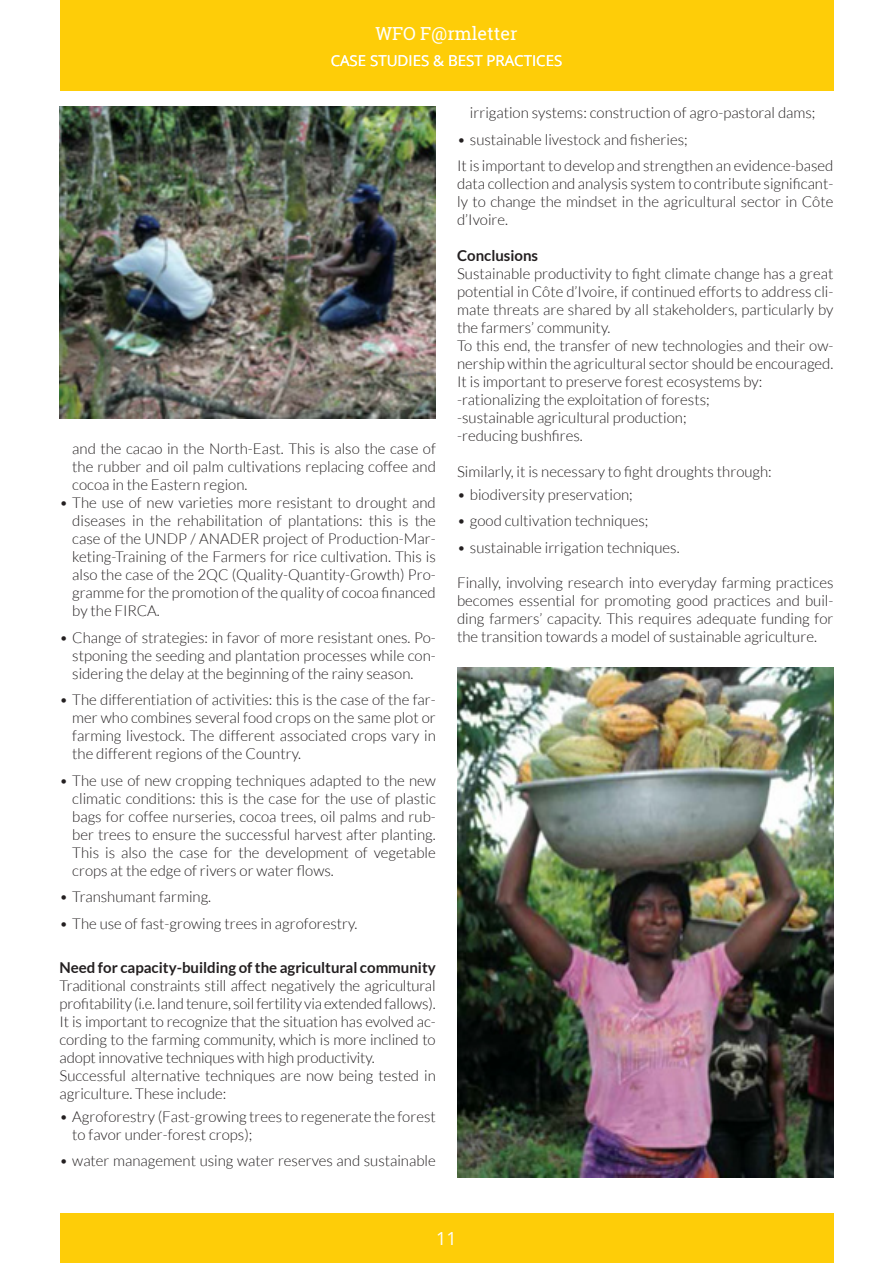
<style>
.page{position:relative;width:893px;height:1263px;background:#fff}
.page>*{position:absolute;margin:0;border:0;box-sizing:border-box;transform-origin:0 0}
.t1{font:18px "Roboto Slab";color:#fff}
.t2{font:18px "Open Sans";color:#fff}
.t3{font:300 15px/18px "Lato";color:#231f20;text-align:justify}
.t4{font:700 15px "Lato";color:#231f20}
.t5{font:15px "Open Sans";color:#fff}
</style>
<div class="page">
<div style="left:60px;top:0;width:773px;height:90px;background:#fecd08"></div>
<div style="left:60px;top:1213px;width:773px;height:50px;background:#fecd08"></div>
<img style="left:60px;top:106px;width:376px;height:313px">
<img style="left:457px;top:668px;width:376px;height:510px">
<p class="t1" style="left:375px;top:21px;width:144px">WFO F@rmletter</p>
<p class="t5" style="left:331px;top:51px;width:233px">CASE STUDIES &amp; BEST PRACTICES</p>
<p class="t3" style="left:72px;top:440px;width:365px">and the cacao in the North-East. This is also the case of the rubber and oil palm cultivations replacing coffee and cocoa in the Eastern region.</p>
<p class="t3" style="left:72px;top:494px;width:365px;text-indent:-13px">• The use of new varieties more resistant to drought and diseases in the rehabilitation of plantations: this is the case of the UNDP / ANADER project of Production-Mar&shy;keting-Training of the Farmers for rice cultivation. This is also the case of the 2QC (Quality-Quantity-Growth) Pro&shy;gramme for the promotion of the quality of cocoa financed by the FIRCA.</p>
<p class="t3" style="left:72px;top:628px;width:365px;text-indent:-13px">• Change of strategies: in favor of more resistant ones. Po&shy;stponing the seeding and plantation processes while con&shy;sidering the delay at the beginning of the rainy season.</p>
<p class="t3" style="left:72px;top:691px;width:365px;text-indent:-13px">• The differentiation of activities: this is the case of the far&shy;mer who combines several food crops on the same plot or farming livestock. The different associated crops vary in the different regions of the Country.</p>
<p class="t3" style="left:72px;top:771px;width:365px;text-indent:-13px">• The use of new cropping techniques adapted to the new climatic conditions: this is the case for the use of plastic bags for coffee nurseries, cocoa trees, oil palms and rub&shy;ber trees to ensure the successful harvest after planting.<br>This is also the case for the development of vegetable crops at the edge of rivers or water flows.</p>
<p class="t3" style="left:60px;top:888px;width:153px">• Transhumant farming.</p>
<p class="t3" style="left:60px;top:914px;width:300px">• The use of fast-growing trees in agroforestry.</p>
<p class="t4" style="left:60px;top:959px;width:378px">Need for capacity-building of the agricultural community</p>
<p class="t3" style="left:60px;top:977px;width:378px;text-align:left">Traditional constraints still affect negatively the agricultural profitability (i.e. land tenure, soil fertility via extended fallows).<br>It is important to recognize that the situation has evolved ac&shy;cording to the farming community, which is more inclined to adopt innovative techniques with high productivity.<br>Successful alternative techniques are now being tested in agriculture. These include:</p>
<p class="t3" style="left:72px;top:1107px;width:365px;text-indent:-13px">• Agroforestry (Fast-growing trees to regenerate the forest to favor under-forest crops);</p>
<p class="t3" style="left:60px;top:1152px;width:378px">• water management using water reserves and sustainable</p>
<p class="t3" style="left:470px;top:104px;width:347px">irrigation systems: construction of agro-pastoral dams;</p>
<p class="t3" style="left:457px;top:126px;width:378px;line-height:26.5px">• sustainable livestock and fisheries;<br>It is important to develop and strengthen an evidence-based</p>
<p class="t3" style="left:457px;top:175px;width:378px">data collection and analysis system to contribute significant&shy;ly to change the mindset in the agricultural sector in Côte d’Ivoire.</p>
<p class="t4" style="left:457px;top:247px;width:83px">Conclusions</p>
<p class="t3" style="left:457px;top:265px;width:378px;text-align:left">Sustainable productivity to fight climate change has a great potential in Côte d’Ivoire, if continued efforts to address cli&shy;mate threats are shared by all stakeholders, particularly by the farmers’ community.<br>To this end, the transfer of new technologies and their ow&shy;nership within the agricultural sector should be encouraged.<br>It is important to preserve forest ecosystems by: -rationalizing the exploitation of forests;<br>-sustainable agricultural production;<br>-reducing bushfires.</p>
<p class="t3" style="left:457px;top:463px;width:316px">Similarly, it is necessary to fight droughts through:</p>
<p class="t3" style="left:457px;top:485px;width:177px">• biodiversity preservation;</p>
<p class="t3" style="left:457px;top:512px;width:193px">• good cultivation techniques;</p>
<p class="t3" style="left:457px;top:538px;width:224px">• sustainable irrigation techniques.</p>
<p class="t3" style="left:457px;top:573px;width:378px">Finally, involving research into everyday farming practices becomes essential for promoting good practices and buil&shy;ding farmers’ capacity. This requires adequate funding for the transition towards a model of sustainable agriculture.</p>
<p class="t2" style="left:436px;top:1226px;width:22px">11</p>
</div>
